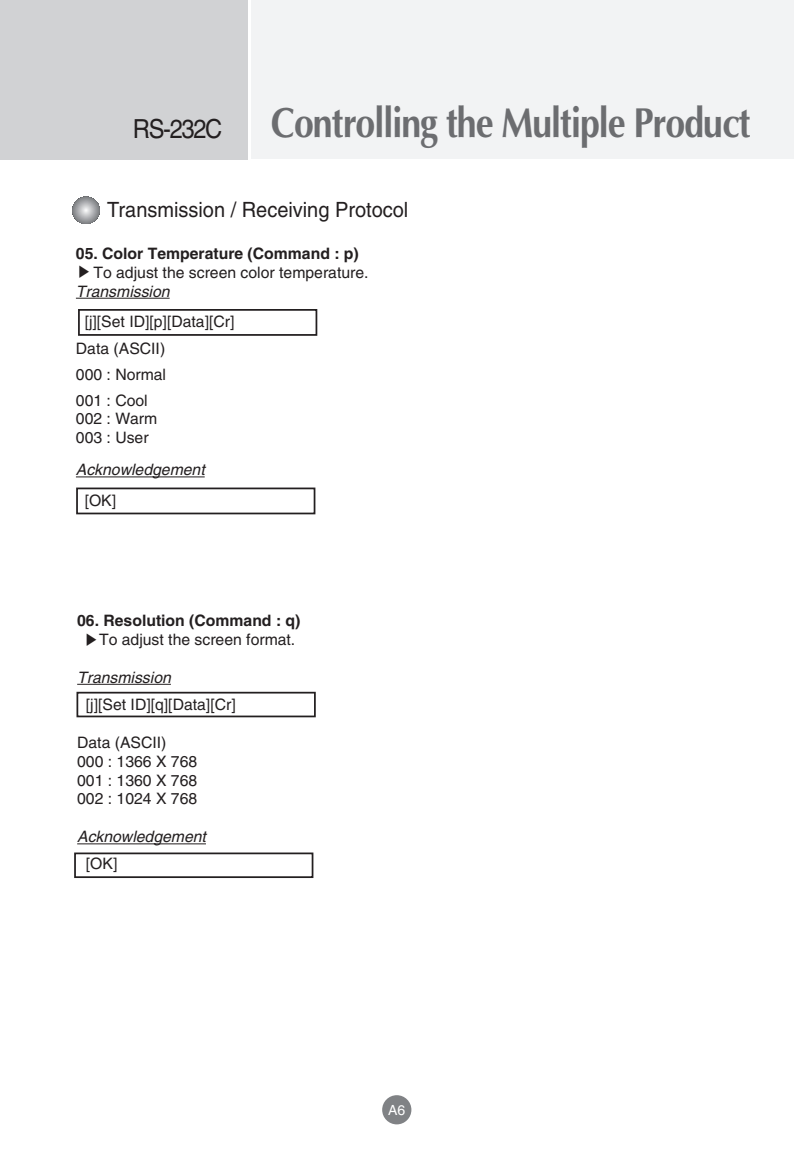
<style>
.page{position:relative;width:794px;height:1169px;background:#fff}
.page>*{position:absolute;margin:0;border:0;box-sizing:border-box;transform-origin:0 0}
.t1{font:700 42px "Optima";letter-spacing:-.03em;color:#6c6d70;scale:.85 1}
.t2{font:21px "Helvetica";color:#231f20;scale:.95 1}
.t3{font:15.75px/26.2px "Helvetica";color:#231f20}
.t4{font:700 15.75px "Helvetica";color:#231f20}
.t5{font:italic 15.75px "Helvetica";color:#231f20}
.t6{font:14px "Helvetica";color:#fff}
.s1{font-family:"Helvetica";font-weight:400;font-size:26.25px;color:#231f20}
</style>
<div class="page">
<div style="left:251px;top:0;width:542px;height:159px;background:#f2f3f4"></div>
<div style="left:0;top:0;width:248px;height:160px;background:#d1d2d4"></div>
<div style="left:382px;top:1095px;width:29px;height:29px;background:#808285;border-radius:50%"></div>
<svg style="left:72px;top:197px;width:28px;height:27px"></svg>
<hr style="left:76px;top:298px;width:93px;height:1px;background:#231f20">
<svg style="left:75px;top:309px;width:243px;height:206px"></svg>
<hr style="left:77px;top:684px;width:94px;height:1px;background:#231f20">
<svg style="left:74px;top:691px;width:242px;height:187px"></svg>
<h1 class="t1" style="left:133px;top:105px;width:728px"><span class="s1">RS-232C</span> Controlling the Multiple Product</h1>
<h2 class="t2" style="left:107px;top:202px;width:318px">Transmission / Receiving Protocol</h2>
<p class="t4" style="left:76px;top:247px;width:284px">05. Color Temperature (Command : p)</p>
<p class="t3" style="left:93px;top:260px;width:276px">To adjust the screen color temperature.</p>
<p class="t5" style="left:76px;top:285px;width:95px">Transmission</p>
<p class="t3" style="left:76px;top:310px;width:160px;text-indent:9px">[j][Set ID][p][Data][Cr]<br>Data (ASCII)<br>000 : Normal<br>001 : Cool</p>
<p class="t3" style="left:76px;top:410px;width:83px;line-height:19.2px">002 : Warm<br>003 : User</p>
<p class="t5" style="left:76px;top:464px;width:130px">Acknowledgement</p>
<p class="t3" style="left:85px;top:489px;width:33px">[OK]</p>
<p class="t4" style="left:77px;top:614px;width:225px">06. Resolution (Command : q)</p>
<p class="t3" style="left:99px;top:627px;width:198px">To adjust the screen format.</p>
<p class="t5" style="left:77px;top:671px;width:95px">Transmission</p>
<p class="t3" style="left:86px;top:692px;width:151px">[j][Set ID][q][Data][Cr]</p>
<p class="t3" style="left:77px;top:734px;width:121px;line-height:18.9px">Data (ASCII)<br>000 : 1366 X 768<br>001 : 1360 X 768<br>002 : 1024 X 768</p>
<p class="t5" style="left:77px;top:830px;width:130px">Acknowledgement</p>
<p class="t3" style="left:86px;top:852px;width:33px">[OK]</p>
<p class="t6" style="left:388px;top:1104px;width:19px">A6</p>
</div>
